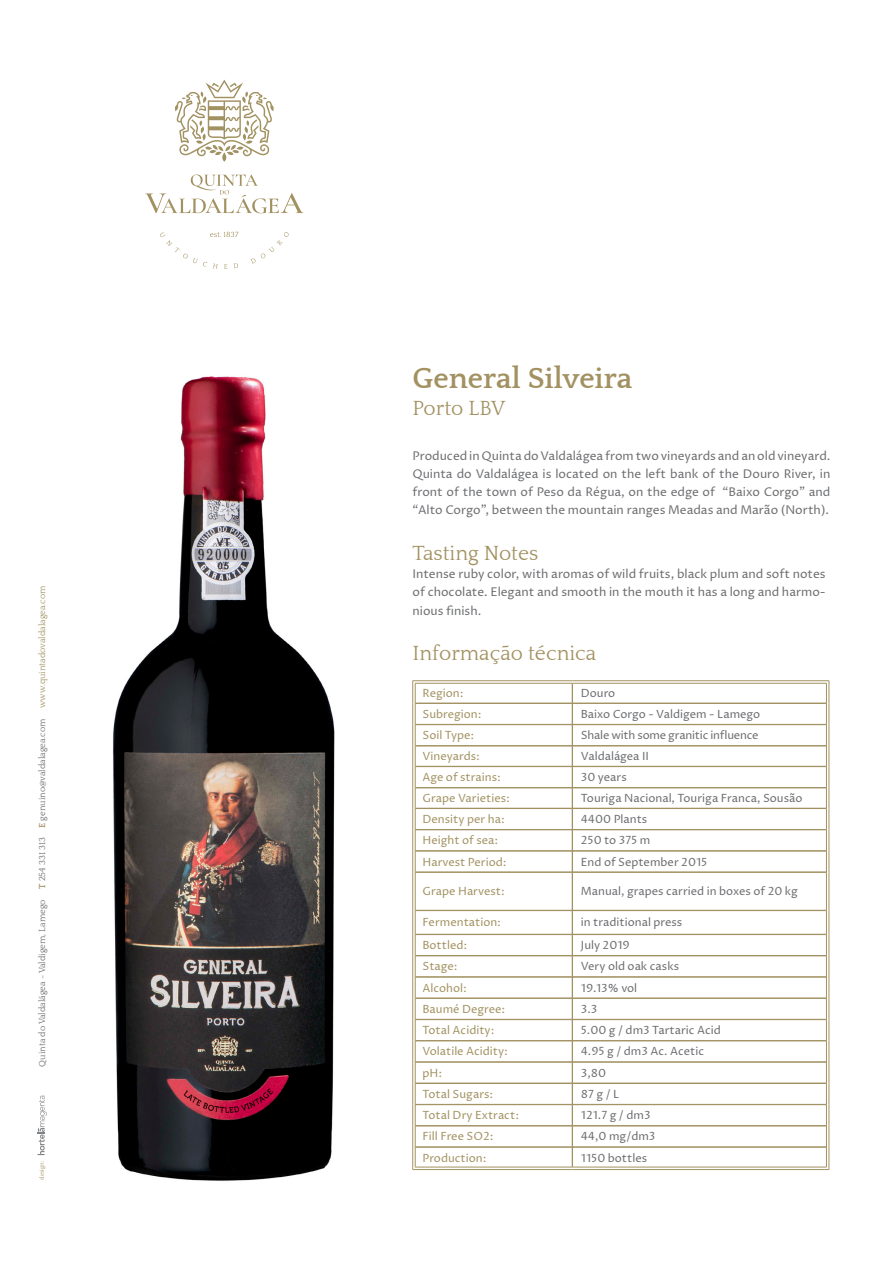
<style>
.page{position:relative;width:893px;height:1263px;background:#fff}
.page>*{position:absolute;margin:0;border:0;box-sizing:border-box;transform-origin:0 0}
.t1{font:700 30px "Quattrocento";color:#a29161}
.t2{font:21px "Quattrocento";color:#a29161}
.t3{font:12px/18px "Proza Libre";color:#6c6d70;text-align:justify}
.t4{font:11.25px "Proza Libre";color:#6c6d70}
.t5{font:11.25px "Proza Libre";color:#a29161}
.t6{font:11.25px "Proza Libre";letter-spacing:-.02em;color:#6c6d70}
.t7{font:9px "Quattrocento";color:#6c6d70}
.t8{font:6px "Quattrocento";color:#a29161}
.s1{font-weight:700;color:#a29161}
.s2{color:#a29161}
</style>
<div class="page">
<img style="left:113px;top:376px;width:222px;height:805px">
<hr style="left:412px;top:680px;width:160px;height:1px;background:#a29161">
<hr style="left:415px;top:683px;width:157px;height:1px;background:#a29161">
<hr style="left:572px;top:680px;width:257px;height:1px;background:#a29161">
<hr style="left:572px;top:683px;width:255px;height:1px;background:#a29161">
<svg style="left:412px;top:681px;width:4px;height:191px"></svg>
<svg style="left:826px;top:681px;width:4px;height:191px"></svg>
<hr style="left:412px;top:872px;width:1px;height:38px;background:#a29161">
<hr style="left:415px;top:872px;width:1px;height:38px;background:#a29161">
<hr style="left:826px;top:872px;width:1px;height:38px;background:#a29161">
<hr style="left:829px;top:872px;width:1px;height:38px;background:#a29161">
<svg style="left:412px;top:910px;width:4px;height:259px"></svg>
<svg style="left:826px;top:910px;width:4px;height:259px"></svg>
<hr style="left:415px;top:1167px;width:157px;height:1px;background:#a29161">
<hr style="left:412px;top:1169px;width:160px;height:1px;background:#a29161">
<hr style="left:572px;top:1167px;width:255px;height:1px;background:#a29161">
<hr style="left:572px;top:1169px;width:257px;height:1px;background:#a29161">
<hr style="left:415px;top:703px;width:157px;height:1px;background:#a29161">
<hr style="left:415px;top:724px;width:157px;height:1px;background:#a29161">
<hr style="left:415px;top:745px;width:157px;height:1px;background:#a29161">
<hr style="left:415px;top:746px;width:157px;height:1px;background:#a29161">
<hr style="left:415px;top:766px;width:157px;height:1px;background:#a29161">
<hr style="left:415px;top:787px;width:157px;height:1px;background:#a29161">
<hr style="left:415px;top:788px;width:157px;height:1px;background:#a29161">
<hr style="left:415px;top:808px;width:157px;height:1px;background:#a29161">
<hr style="left:415px;top:829px;width:157px;height:1px;background:#a29161">
<hr style="left:415px;top:850px;width:157px;height:1px;background:#a29161">
<hr style="left:415px;top:851px;width:157px;height:1px;background:#a29161">
<hr style="left:415px;top:872px;width:157px;height:1px;background:#a29161">
<hr style="left:415px;top:910px;width:157px;height:1px;background:#a29161">
<hr style="left:415px;top:934px;width:157px;height:1px;background:#a29161">
<hr style="left:415px;top:955px;width:157px;height:1px;background:#a29161">
<hr style="left:415px;top:976px;width:157px;height:1px;background:#a29161">
<hr style="left:415px;top:977px;width:157px;height:1px;background:#a29161">
<hr style="left:415px;top:998px;width:157px;height:1px;background:#a29161">
<hr style="left:415px;top:1019px;width:157px;height:1px;background:#a29161">
<hr style="left:415px;top:1040px;width:157px;height:1px;background:#a29161">
<hr style="left:415px;top:1041px;width:157px;height:1px;background:#a29161">
<hr style="left:415px;top:1061px;width:157px;height:1px;background:#a29161">
<hr style="left:415px;top:1062px;width:157px;height:1px;background:#a29161">
<svg style="left:572px;top:683px;width:1px;height:189px"></svg>
<hr style="left:572px;top:872px;width:1px;height:38px;background:#a29161">
<hr style="left:572px;top:703px;width:254px;height:1px;background:#a29161">
<hr style="left:572px;top:724px;width:254px;height:1px;background:#a29161">
<hr style="left:572px;top:745px;width:254px;height:1px;background:#a29161">
<hr style="left:572px;top:746px;width:254px;height:1px;background:#a29161">
<hr style="left:572px;top:766px;width:254px;height:1px;background:#a29161">
<hr style="left:572px;top:787px;width:254px;height:1px;background:#a29161">
<hr style="left:572px;top:788px;width:254px;height:1px;background:#a29161">
<hr style="left:572px;top:808px;width:254px;height:1px;background:#a29161">
<hr style="left:572px;top:829px;width:254px;height:1px;background:#a29161">
<hr style="left:572px;top:850px;width:254px;height:1px;background:#a29161">
<hr style="left:572px;top:851px;width:254px;height:1px;background:#a29161">
<hr style="left:572px;top:872px;width:254px;height:1px;background:#a29161">
<hr style="left:572px;top:910px;width:254px;height:1px;background:#a29161">
<hr style="left:572px;top:934px;width:254px;height:1px;background:#a29161">
<hr style="left:572px;top:955px;width:254px;height:1px;background:#a29161">
<hr style="left:572px;top:976px;width:254px;height:1px;background:#a29161">
<hr style="left:572px;top:977px;width:254px;height:1px;background:#a29161">
<hr style="left:572px;top:998px;width:254px;height:1px;background:#a29161">
<hr style="left:572px;top:1019px;width:254px;height:1px;background:#a29161">
<hr style="left:572px;top:1040px;width:254px;height:1px;background:#a29161">
<hr style="left:572px;top:1041px;width:254px;height:1px;background:#a29161">
<hr style="left:572px;top:1061px;width:254px;height:1px;background:#a29161">
<hr style="left:572px;top:1062px;width:254px;height:1px;background:#a29161">
<hr style="left:415px;top:1083px;width:157px;height:1px;background:#a29161">
<hr style="left:415px;top:1104px;width:157px;height:1px;background:#a29161">
<hr style="left:415px;top:1125px;width:157px;height:1px;background:#a29161">
<hr style="left:415px;top:1126px;width:157px;height:1px;background:#a29161">
<hr style="left:415px;top:1146px;width:157px;height:1px;background:#a29161">
<hr style="left:415px;top:1147px;width:157px;height:1px;background:#a29161">
<svg style="left:572px;top:911px;width:1px;height:256px"></svg>
<hr style="left:572px;top:1083px;width:254px;height:1px;background:#a29161">
<hr style="left:572px;top:1104px;width:254px;height:1px;background:#a29161">
<hr style="left:572px;top:1125px;width:254px;height:1px;background:#a29161">
<hr style="left:572px;top:1126px;width:254px;height:1px;background:#a29161">
<hr style="left:572px;top:1146px;width:254px;height:1px;background:#a29161">
<hr style="left:572px;top:1147px;width:254px;height:1px;background:#a29161">
<svg style="left:175px;top:80px;width:99px;height:82px"></svg>
<svg style="left:250px;top:259px;width:5px;height:5px"></svg>
<svg style="left:261px;top:232px;width:28px;height:26px"></svg>
<svg style="left:145px;top:174px;width:158px;height:39px"></svg>
<svg style="left:160px;top:232px;width:79px;height:37px"></svg>
<svg style="left:38px;top:1096px;width:9px;height:59px"></svg>
<p class="t7" style="left:38px;top:1066px;width:482px;rotate:-90deg">Quinta do Valdalágea - Valdigem, Lamego <span class="s1">T</span> 254 331 313 <span class="s1">E</span> genuino@valdalagea.com <span class="s2">www.quintadovaldalagea.com</span></p>
<p class="t8" style="left:39px;top:1180px;width:21px;rotate:-90deg">design:</p>
<h1 class="t1" style="left:412px;top:362px;width:221px">General Silveira</h1>
<h2 class="t2" style="left:412px;top:397px;width:94px">Porto LBV</h2>
<p class="t3" style="left:412px;top:447px;width:419px">Produced in Quinta do Valdalágea from two vineyards and an old vineyard.<br>Quinta do Valdalágea is located on the left bank of the Douro River, in front of the town of Peso da Régua, on the edge of “Baixo Corgo” and “Alto Corgo”, between the mountain ranges Meadas and Marão (North).</p>
<h2 class="t2" style="left:412px;top:543px;width:127px">Tasting Notes</h2>
<p class="t3" style="left:412px;top:565px;width:415px">Intense ruby color, with aromas of wild fruits, black plum and soft notes of chocolate. Elegant and smooth in the mouth it has a long and harmo&shy;nious finish.</p>
<h2 class="t2" style="left:412px;top:642px;width:185px">Informação técnica</h2>
<p class="t5" style="left:422px;top:686px;width:43px">Region:</p>
<p class="t4" style="left:581px;top:686px;width:36px">Douro</p>
<p class="t5" style="left:422px;top:707px;width:61px">Subregion:</p>
<p class="t4" style="left:581px;top:707px;width:181px">Baixo Corgo - Valdigem - Lamego</p>
<p class="t5" style="left:422px;top:728px;width:53px">Soil Type:</p>
<p class="t6" style="left:581px;top:728px;width:179px">Shale with some granitic influence</p>
<p class="t5" style="left:422px;top:749px;width:59px">Vineyards:</p>
<p class="t4" style="left:581px;top:749px;width:70px">Valdalágea II</p>
<p class="t5" style="left:422px;top:770px;width:80px">Age of strains:</p>
<p class="t4" style="left:581px;top:770px;width:47px">30 years</p>
<p class="t5" style="left:422px;top:791px;width:89px">Grape Varieties:</p>
<p class="t4" style="left:581px;top:791px;width:223px">Touriga Nacional, Touriga Franca, Sousão</p>
<p class="t5" style="left:422px;top:812px;width:84px">Density per ha:</p>
<p class="t4" style="left:581px;top:812px;width:68px">4400 Plants</p>
<p class="t5" style="left:422px;top:833px;width:77px">Height of sea:</p>
<p class="t4" style="left:581px;top:833px;width:71px">250 to 375 m</p>
<p class="t5" style="left:422px;top:855px;width:86px">Harvest Period:</p>
<p class="t4" style="left:581px;top:855px;width:128px">End of September 2015</p>
<p class="t5" style="left:422px;top:884px;width:84px">Grape Harvest:</p>
<p class="t4" style="left:581px;top:884px;width:219px">Manual, grapes carried in boxes of 20 kg</p>
<p class="t5" style="left:422px;top:916px;width:80px">Fermentation:</p>
<p class="t4" style="left:581px;top:916px;width:103px">in traditional press</p>
<p class="t5" style="left:422px;top:938px;width:46px">Bottled:</p>
<p class="t4" style="left:581px;top:938px;width:50px">July 2019</p>
<p class="t5" style="left:422px;top:959px;width:37px">Stage:</p>
<p class="t4" style="left:581px;top:959px;width:100px">Very old oak casks</p>
<p class="t5" style="left:422px;top:981px;width:46px">Alcohol:</p>
<p class="t4" style="left:581px;top:981px;width:58px">19.13% vol</p>
<p class="t5" style="left:422px;top:1002px;width:84px">Baumé Degree:</p>
<p class="t4" style="left:581px;top:1002px;width:18px">3.3</p>
<p class="t5" style="left:422px;top:1023px;width:74px">Total Acidity:</p>
<p class="t4" style="left:581px;top:1023px;width:142px">5.00 g / dm3 Tartaric Acid</p>
<p class="t5" style="left:422px;top:1044px;width:87px">Volatile Acidity:</p>
<p class="t4" style="left:581px;top:1044px;width:125px">4.95 g / dm3 Ac. Acetic</p>
<p class="t5" style="left:422px;top:1066px;width:21px">pH:</p>
<p class="t4" style="left:581px;top:1066px;width:27px">3,80</p>
<p class="t5" style="left:422px;top:1087px;width:72px">Total Sugars:</p>
<p class="t4" style="left:581px;top:1087px;width:40px">87 g / L</p>
<p class="t5" style="left:422px;top:1108px;width:98px">Total Dry Extract:</p>
<p class="t4" style="left:581px;top:1108px;width:71px">121.7 g / dm3</p>
<p class="t5" style="left:422px;top:1129px;width:73px">Fill Free SO2:</p>
<p class="t4" style="left:581px;top:1129px;width:76px">44,0 mg/dm3</p>
<p class="t5" style="left:422px;top:1151px;width:66px">Production:</p>
<p class="t4" style="left:581px;top:1151px;width:68px">1150 bottles</p>
</div>
